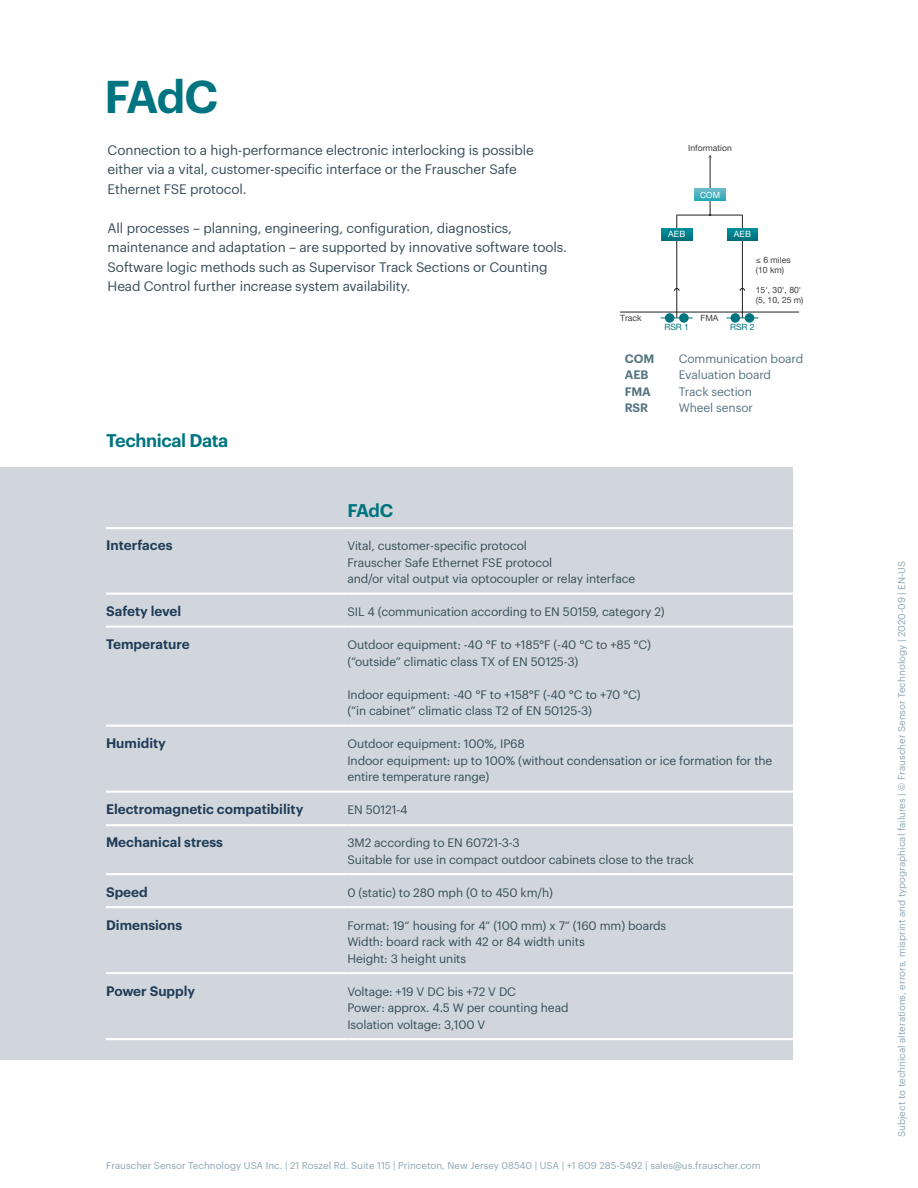
<style>
.page{position:relative;width:918px;height:1188px;background:#fff}
.page>*{position:absolute;margin:0;border:0;box-sizing:border-box;transform-origin:0 0}
.Headline_size_2{font:600 45px "Graphik LCG";color:#007480}
.table_headline{font:600 18px "Graphik LCG";letter-spacing:-.025em;color:#007480}
.copy_text_size_1{font:13.5px/19.5px "Graphik LCG";letter-spacing:-.01em;color:#364d59}
.Table_Column_1_size{font:600 13.5px "Graphik LCG";color:#203b58}
.Table_Text_size_2{font:12px/16.5px "Graphik LCG";letter-spacing:-.01em;color:#364d59}
.infographik_text{font:12px "Graphik LCG";letter-spacing:-.01em;color:#557482}
.infographik_text-2{font:600 12px "Graphik LCG";letter-spacing:-.01em;color:#557482}
.t1{font:9.75px "Graphik LCG";color:#8da5b1}
.t2{font:8.7px "Helvetica Neue LTW1 G";letter-spacing:.02em;color:#fff}
.t3{font:8.55px/10.4px "Helvetica Neue LTW1 G";color:#3e3e3f}
.t4{font:8.55px "Helvetica Neue LTW1 G";color:#007480}
.t5{font:8.4px "Helvetica Neue LTW1 G";color:#fff}
</style>
<div class="page">
<div style="left:0;top:468px;width:793px;height:592px;background:#d0d6db"></div>
<hr style="left:106px;top:527px;width:241px;height:2px;background:#fff">
<hr style="left:347px;top:527px;width:447px;height:2px;background:#fff">
<hr style="left:106px;top:972px;width:241px;height:2px;background:#fff">
<hr style="left:347px;top:972px;width:447px;height:2px;background:#fff">
<hr style="left:106px;top:593px;width:241px;height:2px;background:#fff">
<hr style="left:347px;top:593px;width:447px;height:2px;background:#fff">
<hr style="left:106px;top:626px;width:241px;height:2px;background:#fff">
<hr style="left:347px;top:626px;width:447px;height:2px;background:#fff">
<hr style="left:106px;top:725px;width:241px;height:2px;background:#fff">
<hr style="left:347px;top:725px;width:447px;height:2px;background:#fff">
<hr style="left:106px;top:791px;width:241px;height:2px;background:#fff">
<hr style="left:347px;top:791px;width:447px;height:2px;background:#fff">
<hr style="left:106px;top:824px;width:241px;height:2px;background:#fff">
<hr style="left:347px;top:824px;width:447px;height:2px;background:#fff">
<hr style="left:106px;top:873px;width:241px;height:2px;background:#fff">
<hr style="left:347px;top:873px;width:447px;height:2px;background:#fff">
<hr style="left:106px;top:906px;width:241px;height:2px;background:#fff">
<hr style="left:347px;top:906px;width:447px;height:2px;background:#fff">
<hr style="left:106px;top:1038px;width:241px;height:2px;background:#fff">
<hr style="left:347px;top:1038px;width:447px;height:2px;background:#fff">
<hr style="left:710px;top:156px;width:1px;height:59px;background:#231f20">
<hr style="left:620px;top:312px;width:179px;height:1px;background:#231f20">
<hr style="left:677px;top:215px;width:1px;height:103px;background:#231f20">
<svg style="left:661px;top:228px;width:31px;height:12px"></svg>
<hr style="left:742px;top:215px;width:1px;height:103px;background:#231f20">
<svg style="left:727px;top:228px;width:31px;height:12px"></svg>
<svg style="left:674px;top:288px;width:5px;height:3px"></svg>
<svg style="left:740px;top:288px;width:5px;height:3px"></svg>
<hr style="left:677px;top:215px;width:65px;height:1px;background:#231f20">
<svg style="left:695px;top:189px;width:30px;height:12px"></svg>
<div style="left:665px;top:313px;width:9px;height:10px;background:#007480;border-radius:50%"></div>
<div style="left:679px;top:313px;width:10px;height:10px;background:#007480;border-radius:50%"></div>
<hr style="left:661px;top:318px;width:32px;height:1px;background:#007480">
<hr style="left:726px;top:318px;width:32px;height:1px;background:#007480">
<div style="left:731px;top:313px;width:9px;height:10px;background:#007480;border-radius:50%"></div>
<div style="left:745px;top:313px;width:9px;height:10px;background:#007480;border-radius:50%"></div>
<p class="Headline_size_2" style="left:104px;top:63px;width:115px">FAdC</p>
<p class="copy_text_size_1" style="left:108px;top:139px;width:428px">Connection to a high-performance electronic interlocking is possible either via a vital, customer-specific interface or the Frauscher Safe<br>Ethernet FSE protocol.</p>
<p class="copy_text_size_1" style="left:108px;top:217px;width:461px">All processes – planning, engineering, configuration, diagnostics, maintenance and adaptation – are supported by innovative software tools.<br>Software logic methods such as Supervisor Track Sections or Counting Head Control further increase system availability.</p>
<p class="table_headline" style="left:106px;top:427px;width:124px">Technical Data</p>
<p class="table_headline" style="left:347px;top:497px;width:47px">FAdC</p>
<p class="t3" style="left:688px;top:143px;width:45px">Information</p>
<p class="t5" style="left:700px;top:190px;width:22px">COM</p>
<p class="t2" style="left:668px;top:229px;width:19px">AEB</p>
<p class="t2" style="left:734px;top:229px;width:19px">AEB</p>
<p class="t3" style="left:620px;top:313px;width:23px">Track</p>
<p class="t3" style="left:701px;top:313px;width:20px">FMA</p>
<p class="t3" style="left:756px;top:255px;width:36px">≤ 6 miles (10 km)</p>
<p class="t3" style="left:756px;top:285px;width:49px">15', 30', 80' (5, 10, 25 m)</p>
<p class="t4" style="left:664px;top:322px;width:26px">RSR 1</p>
<p class="t4" style="left:730px;top:322px;width:26px">RSR 2</p>
<p class="infographik_text-2" style="left:625px;top:349px;width:31px">COM</p>
<p class="infographik_text" style="left:679px;top:349px;width:126px">Communication board</p>
<p class="infographik_text-2" style="left:625px;top:365px;width:25px">AEB</p>
<p class="infographik_text" style="left:679px;top:366px;width:94px">Evaluation board</p>
<p class="infographik_text-2" style="left:625px;top:382px;width:28px">FMA</p>
<p class="infographik_text" style="left:679px;top:382px;width:75px">Track section</p>
<p class="infographik_text-2" style="left:625px;top:398px;width:25px">RSR</p>
<p class="infographik_text" style="left:679px;top:399px;width:76px">Wheel sensor</p>
<p class="Table_Column_1_size" style="left:106px;top:535px;width:68px">Interfaces</p>
<p class="Table_Text_size_2" style="left:347px;top:536px;width:181px">Vital, customer-specific protocol</p>
<p class="Table_Text_size_2" style="left:347px;top:553px;width:289px">Frauscher Safe Ethernet FSE protocol<br>and/or vital output via optocoupler or relay interface</p>
<p class="Table_Column_1_size" style="left:106px;top:601px;width:77px">Safety level</p>
<p class="Table_Text_size_2" style="left:347px;top:602px;width:319px">SIL 4 (communication according to EN 50159, category 2)</p>
<p class="Table_Column_1_size" style="left:106px;top:634px;width:85px">Temperature</p>
<p class="Table_Text_size_2" style="left:347px;top:635px;width:305px">Outdoor equipment: -40 °F to +185°F (-40 °C to +85 °C) (“outside” climatic class TX of EN 50125-3)</p>
<p class="Table_Text_size_2" style="left:347px;top:685px;width:295px">Indoor equipment: -40 °F to +158°F (-40 °C to +70 °C) (“in cabinet” climatic class T2 of EN 50125-3)</p>
<p class="Table_Column_1_size" style="left:106px;top:733px;width:61px">Humidity</p>
<p class="Table_Text_size_2" style="left:347px;top:734px;width:179px">Outdoor equipment: 100%, IP68</p>
<p class="Table_Text_size_2" style="left:347px;top:751px;width:426px">Indoor equipment: up to 100% (without condensation or ice formation for the entire temperature range)</p>
<p class="Table_Column_1_size" style="left:106px;top:799px;width:199px">Electromagnetic compatibility</p>
<p class="Table_Text_size_2" style="left:347px;top:800px;width:62px">EN 50121-4</p>
<p class="Table_Column_1_size" style="left:106px;top:832px;width:118px">Mechanical stress</p>
<p class="Table_Text_size_2" style="left:347px;top:833px;width:174px">3M2 according to EN 60721-3-3</p>
<p class="Table_Text_size_2" style="left:347px;top:850px;width:348px">Suitable for use in compact outdoor cabinets close to the track</p>
<p class="Table_Column_1_size" style="left:106px;top:881px;width:43px">Speed</p>
<p class="Table_Text_size_2" style="left:347px;top:883px;width:207px">0 (static) to 280 mph (0 to 450 km/h)</p>
<p class="Table_Column_1_size" style="left:106px;top:914px;width:78px">Dimensions</p>
<p class="Table_Text_size_2" style="left:347px;top:916px;width:320px">Format: 19“ housing for 4“ (100 mm) x 7“ (160 mm) boards</p>
<p class="Table_Text_size_2" style="left:347px;top:932px;width:239px">Width: board rack with 42 or 84 width units</p>
<p class="Table_Text_size_2" style="left:347px;top:949px;width:120px">Height: 3 height units</p>
<p class="Table_Column_1_size" style="left:106px;top:980px;width:91px">Power Supply</p>
<p class="Table_Text_size_2" style="left:347px;top:982px;width:170px">Voltage: +19 V DC bis +72 V DC</p>
<p class="Table_Text_size_2" style="left:347px;top:998px;width:223px">Power: approx. 4.5 W per counting head</p>
<p class="Table_Text_size_2" style="left:347px;top:1015px;width:139px">Isolation voltage: 3,100 V</p>
<p class="t1" style="left:106px;top:1158px;width:656px">Frauscher Sensor Technology USA Inc. | 21 Roszel Rd. Suite 115 | Princeton, New Jersey 08540 | USA | +1 609 285-5492 | sales@us.frauscher.com</p>
<p class="t1" style="left:894px;top:1137px;width:578px;rotate:-90deg">Subject to technical alterations, errors, misprint and typographical failures | © Frauscher Sensor Technology | 2020-09 | EN-US</p>
</div>
